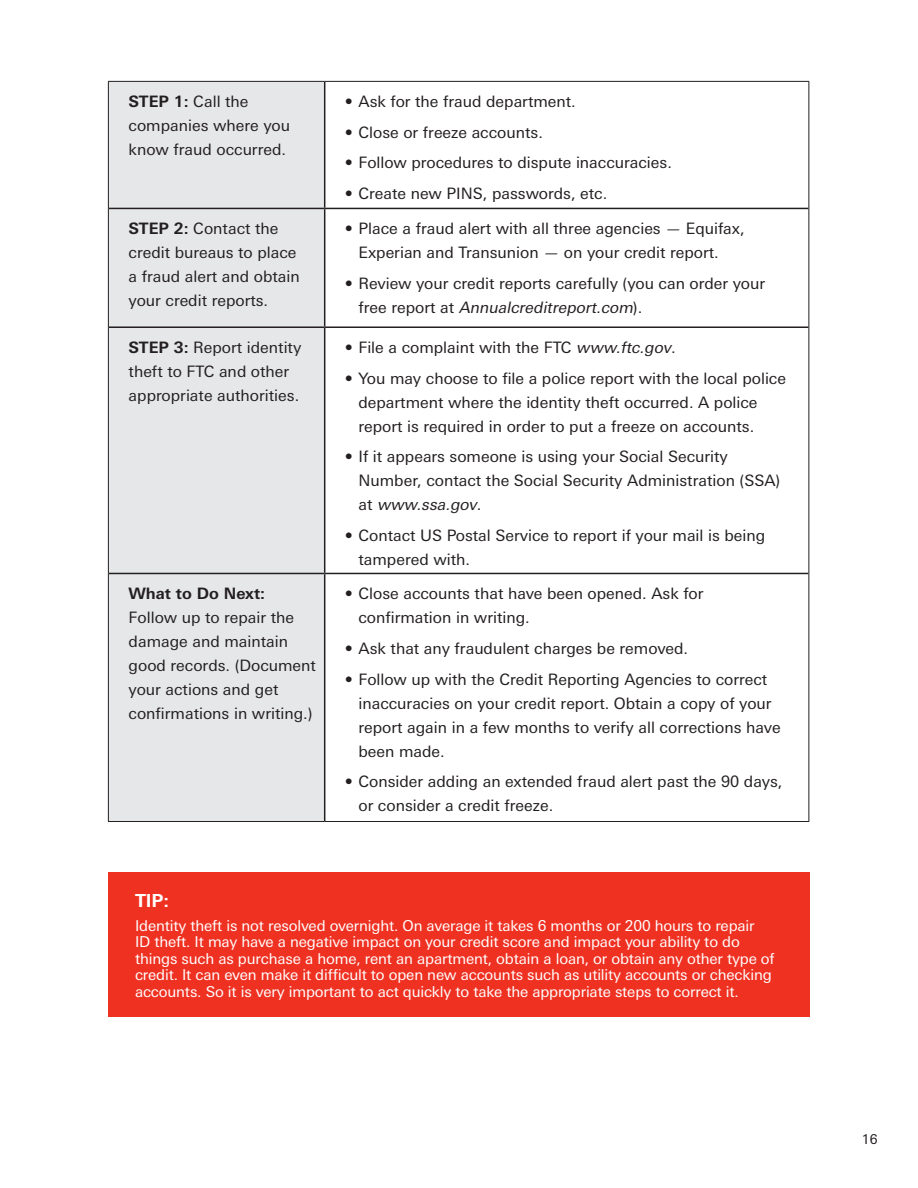
<style>
.page{position:relative;width:918px;height:1188px;background:#fff}
.page>*{position:absolute;margin:0;border:0;box-sizing:border-box;transform-origin:0 0}
.t1{font:700 18px "Univers Nextfor HSBC";color:#fff}
.t2{font:15.75px/24px "Univers Nextfor HSBC";color:#231f20}
.t3{font:15px/16.5px "Univers Nextfor HSBC";letter-spacing:-.01em;color:#fff}
.t4{font:13.5px "Univers Nextfor HSBC";color:#231f20}
.s1{font-weight:700}
.s2{font-style:italic}
</style>
<div class="page">
<div style="left:109px;top:82px;width:215px;height:739px;background:#e6e7e9"></div>
<hr style="left:108px;top:81px;width:217px;height:1px;background:#231f20">
<hr style="left:108px;top:82px;width:1px;height:126px;background:#231f20">
<hr style="left:325px;top:81px;width:484px;height:1px;background:#231f20">
<hr style="left:808px;top:82px;width:1px;height:126px;background:#231f20">
<hr style="left:108px;top:208px;width:1px;height:119px;background:#231f20">
<hr style="left:808px;top:208px;width:1px;height:119px;background:#231f20">
<hr style="left:108px;top:327px;width:1px;height:246px;background:#231f20">
<hr style="left:808px;top:327px;width:1px;height:246px;background:#231f20">
<hr style="left:108px;top:573px;width:1px;height:248px;background:#231f20">
<hr style="left:808px;top:573px;width:1px;height:248px;background:#231f20">
<hr style="left:108px;top:821px;width:217px;height:1px;background:#231f20">
<hr style="left:325px;top:821px;width:484px;height:1px;background:#231f20">
<hr style="left:324px;top:82px;width:1px;height:126px;background:#231f20">
<hr style="left:109px;top:208px;width:216px;height:1px;background:#231f20">
<hr style="left:325px;top:208px;width:483px;height:1px;background:#231f20">
<hr style="left:324px;top:209px;width:1px;height:117px;background:#231f20">
<hr style="left:109px;top:326px;width:216px;height:2px;background:#231f20">
<hr style="left:325px;top:326px;width:483px;height:2px;background:#231f20">
<hr style="left:324px;top:328px;width:1px;height:245px;background:#231f20">
<hr style="left:109px;top:573px;width:216px;height:1px;background:#231f20">
<hr style="left:325px;top:573px;width:483px;height:1px;background:#231f20">
<hr style="left:324px;top:574px;width:1px;height:247px;background:#231f20">
<div style="left:108px;top:873px;width:702px;height:144px;background:#ef3122"></div>
<p class="t2" style="left:129px;top:88px;width:163px"><span class="s1">STEP 1:</span> Call the companies where you know fraud occurred.</p>
<p class="t2" style="left:345px;top:88px;width:232px">• Ask for the fraud department.</p>
<p class="t2" style="left:345px;top:119px;width:199px">• Close or freeze accounts.</p>
<p class="t2" style="left:345px;top:150px;width:328px">• Follow procedures to dispute inaccuracies.</p>
<p class="t2" style="left:345px;top:181px;width:264px">• Create new PINS, passwords, etc.</p>
<p class="t2" style="left:129px;top:215px;width:173px"><span class="s1">STEP 2:</span> Contact the credit bureaus to place a fraud alert and obtain your credit reports.</p>
<p class="t2" style="left:358px;top:215px;width:388px;text-indent:-14px">• Place a fraud alert with all three agencies — Equifax,<br>Experian and Transunion — on your credit report.</p>
<p class="t2" style="left:358px;top:270px;width:408px;text-indent:-14px">• Review your credit reports carefully (you can order your f re e re p o rt a t <span class="s2">Annualcreditreport.com</span>) .</p>
<p class="t2" style="left:129px;top:334px;width:174px"><span class="s1">STEP 3:</span> Report identity theft to FTC and other appropriate authorities.</p>
<p class="t2" style="left:345px;top:334px;width:332px">• File a complaint with the FTC <span class="s2">www.ftc.gov</span>.</p>
<p class="t2" style="left:358px;top:365px;width:429px;text-indent:-14px">• You may choose to file a police report with the local police department where the identity theft occurred. A police report is required in order to put a freeze on accounts.</p>
<p class="t2" style="left:358px;top:444px;width:423px;text-indent:-14px">• If it appears someone is using your Social Security<br>Number, contact the Social Security Administration (SSA) a t <span class="s2">www.ssa.gov</span>.</p>
<p class="t2" style="left:358px;top:522px;width:408px;text-indent:-14px">• Contact US Postal Service to report if your mail is being tampered with.</p>
<p class="t2" style="left:129px;top:580px;width:189px"><span class="s1">What to Do Next:<br></span>Follow up to repair the damage and maintain good records. (Document your actions and get confirmations in writing.)</p>
<p class="t2" style="left:358px;top:580px;width:347px;text-indent:-14px">• Close accounts that have been opened. Ask for confirmation in writing.</p>
<p class="t2" style="left:345px;top:635px;width:345px">• Ask that any fraudulent charges be removed.</p>
<p class="t2" style="left:358px;top:666px;width:424px;text-indent:-14px">• Follow up with the Credit Reporting Agencies to correct inaccuracies on your credit report. Obtain a copy of your report again in a few months to verify all corrections have been made.</p>
<p class="t2" style="left:358px;top:769px;width:425px;text-indent:-14px">• Consider adding an extended fraud alert past the 90 days, or consider a credit freeze.</p>
<p class="t1" style="left:135px;top:888px;width:36px">TIP:</p>
<p class="t3" style="left:135px;top:916px;width:641px">Identity theft is not resolved overnight. On average it takes 6 months or 200 hours to repair<br>ID theft. It may have a negative impact on your credit score and impact your ability to do things such as purchase a home, rent an apartment, obtain a loan, or obtain any other type of credit. It can even make it difficult to open new accounts such as utility accounts or checking accounts. So it is very important to act quickly to take the appropriate steps to correct it.</p>
<p class="t4" style="left:862px;top:1130px;width:17px">16</p>
</div>
